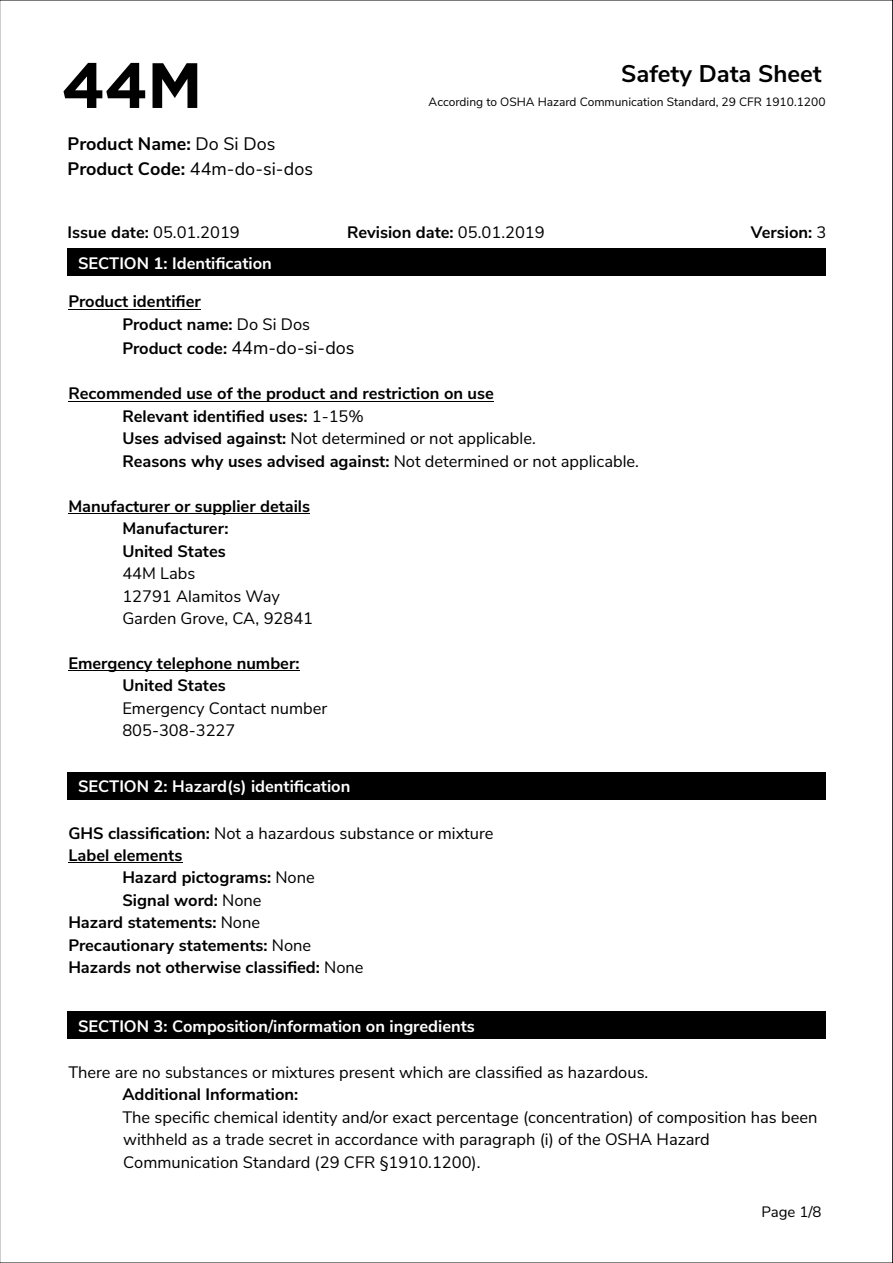
<style>
.page{position:relative;width:893px;height:1263px;background:#fff}
.page>*{position:absolute;margin:0;border:0;box-sizing:border-box;transform-origin:0 0}
.t1{font:700 24px "Nunito Sans";color:#000}
.t2{font:700 18px/24.5px "Nunito Sans";color:#000}
.t3{font:18px "Nunito Sans";color:#000}
.t4{font:700 16.5px/22.5px "Nunito Sans";color:#000}
.t5{font:16.5px/22.5px "Nunito Sans";color:#000}
.t6{font:700 16.5px "Nunito Sans";color:#fff}
.t7{font:15px "Nunito Sans";color:#000}
.t8{font:12px "Nunito Sans";color:#000}
.s1{font-weight:400}
.s2{font-weight:700;font-size:16.5px}
.s3{font-weight:700}
</style>
<div class="page">
<svg style="left:64px;top:63px;width:133px;height:45px"></svg>
<div style="left:67px;top:248px;width:758px;height:28px;background:#000"></div>
<div style="left:67px;top:772px;width:758px;height:28px;background:#000"></div>
<hr style="left:68px;top:309px;width:133px;height:1px;background:#000">
<hr style="left:68px;top:401px;width:426px;height:1px;background:#000">
<hr style="left:68px;top:513px;width:242px;height:1px;background:#000">
<hr style="left:68px;top:670px;width:232px;height:1px;background:#000">
<hr style="left:68px;top:862px;width:114px;height:1px;background:#000">
<div style="left:67px;top:1011px;width:758px;height:28px;background:#000"></div>
<h1 class="t1" style="left:621px;top:58px;width:202px">Safety Data Sheet</h1>
<p class="t2" style="left:68px;top:132px;width:247px">Product Name: <span class="s1">Do Si Dos<br></span>Product Code: <span class="s1">44m-do-si-dos</span></p>
<p class="t8" style="left:429px;top:94px;width:398px">According to OSHA Hazard Communication Standard, 29 CFR 1910.1200</p>
<p class="t4" style="left:68px;top:222px;width:174px">Issue date: <span class="s1">05.01.2019</span></p>
<p class="t4" style="left:347px;top:222px;width:199px">Revision date: <span class="s1">05.01.2019</span></p>
<p class="t4" style="left:751px;top:222px;width:77px">Version: <span class="s1">3</span></p>
<p class="t6" style="left:78px;top:252px;width:195px">SECTION 1: Identification</p>
<p class="t4" style="left:68px;top:291px;width:134px">Product identifier</p>
<p class="t3" style="left:122px;top:336px;width:234px"><span class="s2">Product code:</span> 44m-do-si-dos</p>
<p class="t4" style="left:122px;top:313px;width:189px">Product name: <span class="s1">Do Si Dos</span></p>
<p class="t4" style="left:122px;top:383px;width:373px;text-indent:-54px">Recommended use of the product and restriction on use<br>Relevant identified uses: <span class="s1">1-15%</span></p>
<p class="t5" style="left:122px;top:428px;width:415px"><span class="s3">Uses advised against:</span> Not determined or not applicable.</p>
<p class="t4" style="left:122px;top:450px;width:518px">Reasons why uses advised against: <span class="s1">Not determined or not applicable.</span></p>
<p class="t4" style="left:122px;top:495px;width:189px;text-indent:-54px">Manufacturer or supplier details<br>Manufacturer:<br>United States</p>
<p class="t5" style="left:122px;top:562px;width:192px">44M Labs<br>12791 Alamitos Way<br>Garden Grove, CA, 92841</p>
<p class="t4" style="left:68px;top:652px;width:233px">Emergency telephone number:</p>
<p class="t4" style="left:122px;top:675px;width:105px">United States</p>
<p class="t5" style="left:122px;top:720px;width:115px">805-308-3227</p>
<p class="t5" style="left:122px;top:697px;width:206px">Emergency Contact number</p>
<p class="t6" style="left:78px;top:776px;width:274px">SECTION 2: Hazard(s) identification</p>
<p class="t5" style="left:68px;top:822px;width:427px"><span class="s3">GHS classification:</span> Not a hazardous substance or mixture</p>
<p class="t4" style="left:122px;top:844px;width:194px;text-indent:-54px">Label elements<br>Hazard pictograms: <span class="s1">None</span></p>
<p class="t4" style="left:68px;top:912px;width:193px">Hazard statements: <span class="s1">None</span></p>
<p class="t4" style="left:122px;top:889px;width:141px">Signal word: <span class="s1">None</span></p>
<p class="t4" style="left:68px;top:934px;width:244px">Precautionary statements: <span class="s1">None</span></p>
<p class="t4" style="left:68px;top:957px;width:297px">Hazards not otherwise classified: <span class="s1">None</span></p>
<p class="t6" style="left:78px;top:1015px;width:398px">SECTION 3: Composition/information on ingredients</p>
<p class="t5" style="left:68px;top:1061px;width:581px">There are no substances or mixtures present which are classified as hazardous.</p>
<p class="t5" style="left:122px;top:1106px;width:697px">The specific chemical identity and/or exact percentage (concentration) of composition has been withheld as a trade secret in accordance with paragraph (i) of the OSHA Hazard<br>Communication Standard (29 CFR §1910.1200).</p>
<p class="t7" style="left:761px;top:1201px;width:62px">Page 1/8</p>
<p class="t4" style="left:122px;top:1083px;width:178px">Additional Information:</p>
</div>
